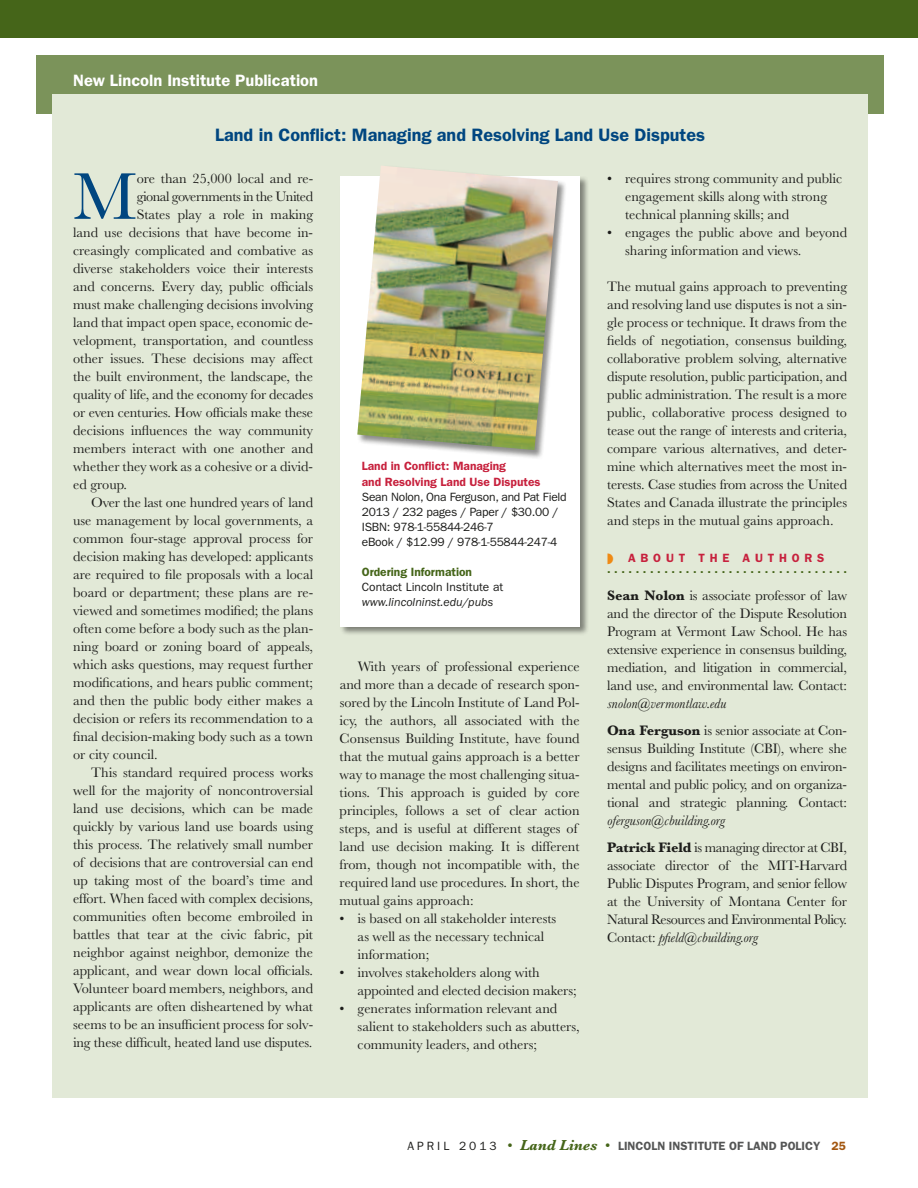
<style>
.page{position:relative;width:918px;height:1188px;background:#fff}
.page>*{position:absolute;margin:0;border:0;box-sizing:border-box;transform-origin:0 0}
.t1{font:68.7px "Baskerville";color:#004680}
.t2{font:600 18px "ITC Franklin Gothic Std";color:#004680}
.t3{font:600 16.5px "ITC Franklin Gothic Std";color:#fff}
.t4{font:14.25px/18px "Baskerville";color:#1c1c1a}
.t5{font:14.25px/27px "Baskerville";letter-spacing:-.02em;color:#1c1c1a}
.t6{font:14.25px "Baskerville";letter-spacing:-.03em;color:#1c1c1a}
.t7{font:12px/15px "ITC Franklin Gothic Std";letter-spacing:-.02em;color:#1c1c1a}
.t8{font:600 12px/10.5px "ITC Franklin Gothic Std";letter-spacing:.4em;color:#456519}
.t9{font:600 12px/16.5px "ITC Franklin Gothic Std";color:#c7213d}
.t10{font:600 12px "ITC Franklin Gothic Std";color:#545555}
.t11{font:12px "ITC Franklin Gothic Std";color:#1c1c1a}
.t12{font:italic 12px "ITC Franklin Gothic Std";color:#1c1c1a}
.s1{color:#ef8a15}
.s2{color:#c7213d}
.s3{font-weight:700}
.s4{font-style:italic}
.s5{font-weight:400;color:#1c1c1a}
.s6{font-family:"Baskerville";font-weight:400;font-size:15px;color:#456519}
.s7{font-family:"Baskerville";font-weight:700;font-style:italic;font-size:15px;color:#456519}
.s8{color:#a35711}
</style>
<div class="page">
<div style="left:36px;top:55px;width:847px;height:58px;background:#7b935a"></div>
<div style="left:52px;top:95px;width:816px;height:1003px;background:#e2e9d7"></div>
<div style="left:340px;top:176px;width:249px;height:460px;background:#1c1c1a;opacity:.5"></div>
<div style="left:340px;top:176px;width:240px;height:450px;background:#fff"></div>
<div style="left:0;top:0;width:918px;height:38px;background:#456519"></div>
<div style="left:357px;top:165px;width:210px;height:294px;background:#1c1c1a;opacity:.5"></div>
<img style="left:357px;top:166px;width:201px;height:284px">
<p class="t3" style="left:73px;top:70px;width:247px">New Lincoln Institute Publication</p>
<p class="t2" style="left:215px;top:124px;width:491px">Land in Conflict: Managing and Resolving Land Use Disputes</p>
<h1 class="t1" style="left:73px;top:157px;width:63px">M</h1>
<p class="t4" style="left:137px;top:169px;width:178px">ore than 25,000 local and re-</p>
<p class="t6" style="left:137px;top:188px;width:178px">gional governments in the United</p>
<p class="t4" style="left:137px;top:205px;width:178px">States play a role in making</p>
<p class="t4" style="left:73px;top:223px;width:241px">land use decisions that have become in-</p>
<p class="t4" style="left:73px;top:241px;width:242px">creasingly complicated and combative as</p>
<p class="t4" style="left:73px;top:259px;width:241px">diverse stakeholders voice their interests</p>
<p class="t4" style="left:73px;top:277px;width:242px">and concerns. Every day, public officials</p>
<p class="t4" style="left:73px;top:295px;width:242px">must make challenging decisions involving</p>
<p class="t4" style="left:73px;top:313px;width:241px">land that impact open space, economic de-</p>
<p class="t4" style="left:73px;top:331px;width:241px">velopment, transportation, and countless</p>
<p class="t4" style="left:73px;top:349px;width:242px">other issues. These decisions may affect</p>
<p class="t4" style="left:73px;top:367px;width:241px">the built environment, the landscape, the</p>
<p class="t4" style="left:73px;top:385px;width:241px">quality of life, and the economy for decades</p>
<p class="t4" style="left:73px;top:403px;width:242px">or even centuries. How officials make these</p>
<p class="t4" style="left:73px;top:421px;width:242px">decisions influences the way community</p>
<p class="t4" style="left:73px;top:439px;width:242px">members interact with one another and</p>
<p class="t4" style="left:73px;top:457px;width:241px">whether they work as a cohesive or a divid-</p>
<p class="t4" style="left:73px;top:475px;width:56px">ed group.</p>
<p class="t4" style="left:73px;top:493px;width:242px">Over the last one hundred years of land</p>
<p class="t4" style="left:73px;top:511px;width:241px">use management by local governments, a</p>
<p class="t4" style="left:73px;top:529px;width:241px">common four-stage approval process for</p>
<p class="t4" style="left:73px;top:547px;width:242px">decision making has developed: applicants</p>
<p class="t4" style="left:73px;top:565px;width:242px">are required to file proposals with a local</p>
<p class="t4" style="left:73px;top:583px;width:242px">board or department; these plans are re-</p>
<p class="t4" style="left:73px;top:601px;width:242px">viewed and sometimes modified; the plans</p>
<p class="t4" style="left:73px;top:619px;width:242px">often come before a body such as the plan-</p>
<p class="t4" style="left:73px;top:637px;width:241px">ning board or zoning board of appeals,</p>
<p class="t4" style="left:73px;top:655px;width:242px">which asks questions, may request further</p>
<p class="t4" style="left:73px;top:673px;width:241px">modifications, and hears public comment;</p>
<p class="t4" style="left:73px;top:691px;width:242px">and then the public body either makes a</p>
<p class="t4" style="left:73px;top:709px;width:242px">decision or refers its recommendation to a</p>
<p class="t4" style="left:73px;top:727px;width:242px">final decision-making body such as a town</p>
<p class="t4" style="left:73px;top:745px;width:86px">or city council.</p>
<p class="t4" style="left:73px;top:763px;width:241px">This standard required process works</p>
<p class="t4" style="left:73px;top:781px;width:241px">well for the majority of noncontroversial</p>
<p class="t4" style="left:73px;top:799px;width:241px">land use decisions, which can be made</p>
<p class="t4" style="left:73px;top:817px;width:241px">quickly by various land use boards using</p>
<p class="t4" style="left:73px;top:835px;width:242px">this process. The relatively small number</p>
<p class="t4" style="left:73px;top:853px;width:242px">of decisions that are controversial can end</p>
<p class="t4" style="left:73px;top:871px;width:241px">up taking most of the board’s time and</p>
<p class="t4" style="left:73px;top:889px;width:241px">effort. When faced with complex decisions,</p>
<p class="t4" style="left:73px;top:907px;width:241px">communities often become embroiled in</p>
<p class="t4" style="left:73px;top:925px;width:241px">battles that tear at the civic fabric, pit</p>
<p class="t4" style="left:73px;top:943px;width:241px">neighbor against neighbor, demonize the</p>
<p class="t4" style="left:73px;top:961px;width:241px">applicant, and wear down local officials.</p>
<p class="t4" style="left:73px;top:979px;width:241px">Volunteer board members, neighbors, and</p>
<p class="t4" style="left:73px;top:997px;width:242px">applicants are often disheartened by what</p>
<p class="t4" style="left:73px;top:1015px;width:242px">seems to be an insufficient process for solv-</p>
<p class="t4" style="left:73px;top:1033px;width:241px">ing these difficult, heated land use disputes.</p>
<p class="t9" style="left:362px;top:458px;width:180px">Land in Conflict: Managing<br>and Resolving Land Use Disputes</p>
<p class="t7" style="left:362px;top:490px;width:206px">Sean Nolon, Ona Ferguson, and Pat Field 2013 / 232 pages / Paper / $30.00 / ISBN: 978-1-55844-246-7<br>eBook / $12.99 / 978-1-55844-247-4</p>
<p class="t8" style="left:362px;top:567px;width:112px">Ordering Information</p>
<p class="t11" style="left:362px;top:580px;width:143px">Contact Lincoln Institute at</p>
<p class="t12" style="left:362px;top:596px;width:133px">www.lincolninst.edu/pubs</p>
<p class="t4" style="left:340px;top:658px;width:242px;text-indent:18px">With years of professional experience and more than a decade of research spon&shy;sored by the Lincoln Institute of Land Pol&shy;icy, the authors, all associated with the Consensus Building Institute, have found that the mutual gains approach is a better way to manage the most challenging situa&shy;tions. This approach is guided by core principles, follows a set of clear action steps, and is useful at different stages of land use decision making. It is different from, though not incompatible with, the required land use procedures. In short, the mutual gains approach:</p>
<p class="t4" style="left:358px;top:910px;width:200px;text-indent:-18px">• is based on all stakeholder interests as well as the necessary technical information;</p>
<p class="t4" style="left:358px;top:964px;width:220px;text-indent:-18px">• involves stakeholders along with appointed and elected decision makers;</p>
<p class="t4" style="left:358px;top:1000px;width:224px;text-indent:-18px">• generates information relevant and salient to stakeholders such as abutters, community leaders, and others;</p>
<p class="t4" style="left:625px;top:169px;width:219px;text-indent:-18px">• requires strong community and public engagement skills along with strong technical planning skills; and</p>
<p class="t4" style="left:625px;top:223px;width:224px;text-indent:-18px">• engages the public above and beyond sharing information and views.</p>
<p class="t4" style="left:607px;top:277px;width:242px;text-align:justify">The mutual gains approach to preventing and resolving land use disputes is not a sin&shy;gle process or technique. It draws from the fields of negotiation, consensus building, collaborative problem solving, alternative dispute resolution, public participation, and public administration. The result is a more public, collaborative process designed to tease out the range of interests and criteria, compare various alternatives, and deter&shy;mine which alternatives meet the most in&shy;terests. Case studies from across the United States and Canada illustrate the principles and steps in the mutual gains approach.</p>
<p class="t8" style="left:607px;top:553px;width:242px"><span class="s1">◗</span> <span class="s2">About the authors<br></span>. . . . . . . . . . . . . . . . . . . . . . . . . . . . . . . . . .</p>
<p class="t4" style="left:607px;top:586px;width:242px;text-align:justify"><span class="s3">Sean Nolon</span> is associate professor of law and the director of the Dispute Resolution Program at Vermont Law School. He has extensive experience in consensus building, mediation, and litigation in commercial, land use, and environmental law. Contact:</p>
<p class="t4" style="left:607px;top:690px;width:241px;line-height:27px"><span class="s4">snolon@vermontlaw.edu<br></span><span class="s3">Ona Ferguson</span> is senior associate at Con-</p>
<p class="t4" style="left:607px;top:739px;width:242px;text-align:justify">sensus Building Institute (CBI), where she designs and facilitates meetings on environ&shy;mental and public policy, and on organiza&shy;tional and strategic planning. Contact:</p>
<p class="t5" style="left:607px;top:807px;width:241px"><span class="s4">oferguson@cbuilding.org<br></span><span class="s3">Patrick Field</span> is managing director at CBI,</p>
<p class="t4" style="left:607px;top:856px;width:242px;text-align:justify">associate director of the MIT-Harvard Public Disputes Program, and senior fellow at the University of Montana Center for Natural Resources and Environmental Policy.<br>Contact: <span class="s4">pfield@cbuilding.org</span></p>
<p class="t7" style="left:407px;top:1138px;width:10px">april</p>
<p class="t10" style="left:459px;top:1138px;width:388px"><span class="s5">2 0 1 3</span> <span class="s6">•</span> <span class="s7">Land Lines</span> <span class="s6">•</span> Lincoln Institute of Land Policy <span class="s8">25</span></p>
</div>
